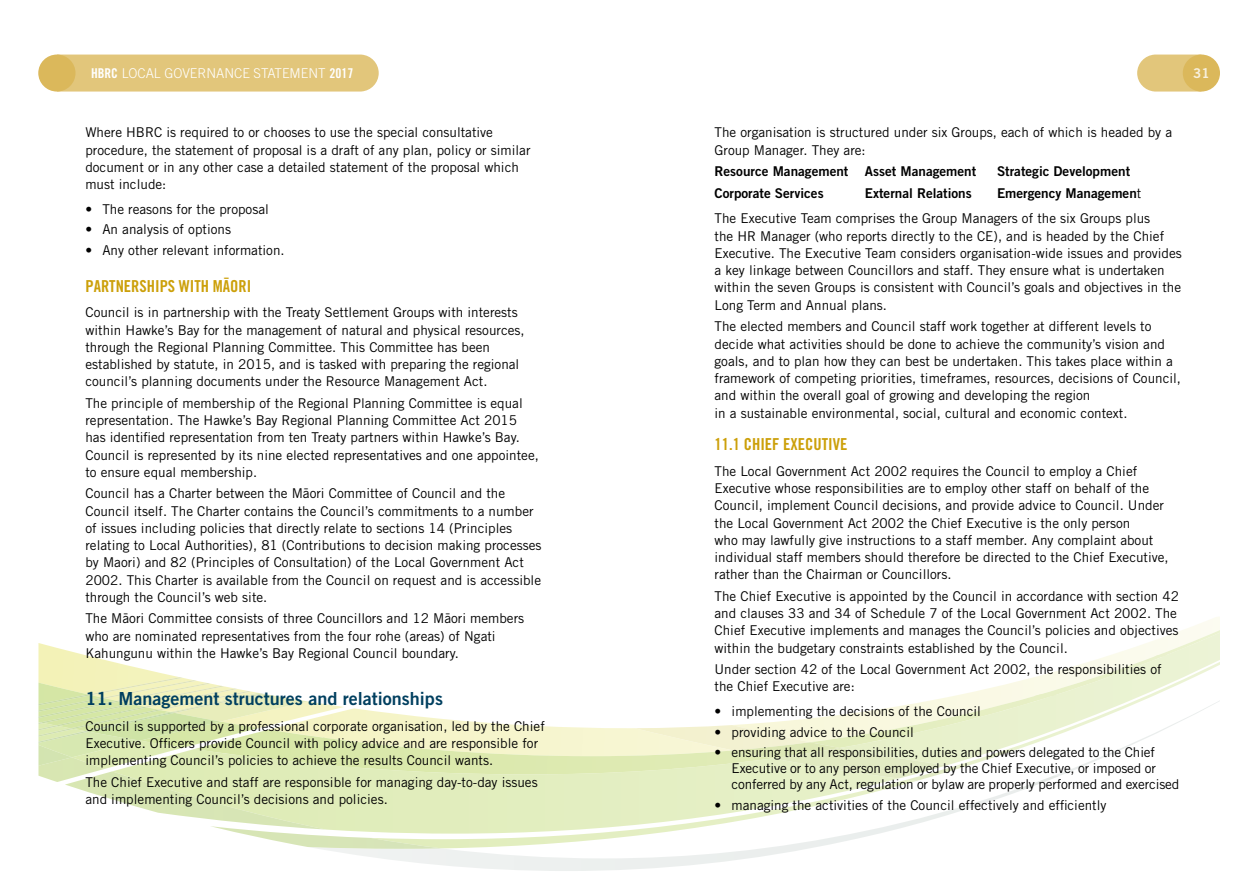
<style>
.page{position:relative;width:1259px;height:893px;background:#fff}
.page>*{position:absolute;margin:0;border:0;box-sizing:border-box;transform-origin:0 0}
.t1{font:18px "Trade Gothic LT Maori Bd 2";color:#003f5f}
.t2{font:16.5px "Trade Gothic LT Maori Bd Cn 20";color:#cca00a}
.t3{font:13.5px/17.2px "Trade Gothic LT Maori";color:#000}
.t4{font:13.5px "Trade Gothic LT Maori Bd 2";color:#000}
.t5{font:300 13.5px "Trade Gothic LT Maori";color:#fff}
.t6{font:13.5px "Trade Gothic LT Maori Bd 2";color:#fff}
.s1{font-family:"Trade Gothic LT Maori Bd Cn 20";font-weight:400}
.s2{font-family:"Trade Gothic LT Maori"}
</style>
<div class="page">
<div style="left:61px;top:55px;width:318px;height:37px;background:#e2c67b"></div>
<svg style="left:1137px;top:55px;width:60px;height:37px;background:#e4cb87"></svg>
<div style="left:1182px;top:55px;width:38px;height:37px;background:#dbb85b;border-radius:50%"></div>
<div style="left:38px;top:55px;width:37px;height:37px;background:#dbb85b;border-radius:50%"></div>
<svg style="left:323px;top:757px;width:781px;height:114px"></svg>
<img style="left:38px;top:757px;width:404px;height:92px">
<img style="left:567px;top:841px;width:280px;height:30px">
<img style="left:38px;top:743px;width:1097px;height:14px">
<img style="left:38px;top:745px;width:34px;height:21px">
<img style="left:38px;top:730px;width:1121px;height:13px">
<svg style="left:38px;top:643px;width:1133px;height:87px;background:#ecf1c7"></svg>
<img style="left:56px;top:617px;width:1164px;height:109px">
<svg style="left:158px;top:691px;width:93px;height:19px;background:#eceebf"></svg>
<svg style="left:38px;top:728px;width:36px;height:14px"></svg>
<img style="left:71px;top:710px;width:90px;height:19px">
<img style="left:634px;top:725px;width:176px;height:25px">
<img style="left:773px;top:748px;width:190px;height:33px">
<img style="left:733px;top:742px;width:106px;height:16px">
<img style="left:1014px;top:775px;width:46px;height:15px">
<p class="t5" style="left:91px;top:65px;width:264px"><span class="s1">HBRC</span> LOCAL GOVERNANCE STATEMENT <span class="s1">2017</span></p>
<p class="t6" style="left:1193px;top:65px;width:18px">31</p>
<p class="t3" style="left:85px;top:124px;width:447px">Where HBRC is required to or chooses to use the special consultative procedure, the statement of proposal is a draft of any plan, policy or similar document or in any other case a detailed statement of the proposal which must include:</p>
<p class="t3" style="left:85px;top:200px;width:185px">• The reasons for the proposal</p>
<p class="t3" style="left:85px;top:221px;width:147px">• An analysis of options</p>
<p class="t3" style="left:85px;top:241px;width:201px">• Any other relevant information.</p>
<p class="t2" style="left:85px;top:276px;width:167px">PARTNERSHIPS WITH MĀORI</p>
<p class="t3" style="left:85px;top:304px;width:441px">Council is in partnership with the Treaty Settlement Groups with interests within Hawke’s Bay for the management of natural and physical resources, through the Regional Planning Committee. This Committee has been established by statute, in 2015, and is tasked with preparing the regional council’s planning documents under the Resource Management Act.</p>
<p class="t3" style="left:85px;top:394px;width:455px">The principle of membership of the Regional Planning Committee is equal representation. The Hawke’s Bay Regional Planning Committee Act 2015 has identified representation from ten Treaty partners within Hawke’s Bay.<br>Council is represented by its nine elected representatives and one appointee, to ensure equal membership.</p>
<p class="t3" style="left:85px;top:485px;width:457px">Council has a Charter between the Māori Committee of Council and the Council itself. The Charter contains the Council’s commitments to a number of issues including policies that directly relate to sections 14 (Principles relating to Local Authorities), 81 (Contributions to decision making processes by Maori) and 82 (Principles of Consultation) of the Local Government Act 2002. This Charter is available from the Council on request and is accessible through the Council’s web site.</p>
<p class="t3" style="left:85px;top:610px;width:440px">The Māori Committee consists of three Councillors and 12 Māori members who are nominated representatives from the four rohe (areas) of Ngati<br>Kahungunu within the Hawke’s Bay Regional Council boundary.</p>
<h1 class="t1" style="left:85px;top:687px;width:359px">11. Management structures and relationships</h1>
<p class="t3" style="left:85px;top:717px;width:461px">Council is supported by a professional corporate organisation, led by the Chief<br>Executive. Officers provide Council with policy advice and are responsible for implementing Council’s policies to achieve the results Council wants.</p>
<p class="t3" style="left:85px;top:773px;width:454px">The Chief Executive and staff are responsible for managing day-to-day issues and implementing Council’s decisions and policies.</p>
<p class="t3" style="left:714px;top:124px;width:459px">The organisation is structured under six Groups, each of which is headed by a<br>Group Manager. They are:</p>
<p class="t4" style="left:714px;top:163px;width:263px">Resource Management Asset Management</p>
<p class="t4" style="left:997px;top:163px;width:135px">Strategic Development</p>
<p class="t4" style="left:714px;top:185px;width:111px">Corporate Services</p>
<p class="t4" style="left:865px;top:185px;width:108px">External Relations</p>
<p class="t4" style="left:997px;top:185px;width:146px">Emergency Managemen<span class="s2">t</span></p>
<p class="t3" style="left:714px;top:210px;width:469px">The Executive Team comprises the Group Managers of the six Groups plus<br>the HR Manager (who reports directly to the CE), and is headed by the Chief Executive. The Executive Team considers organisation-wide issues and provides a key linkage between Councillors and staff. They ensure what is undertaken within the seven Groups is consistent with Council’s goals and objectives in the Long Term and Annual plans.</p>
<p class="t3" style="left:714px;top:318px;width:468px">The elected members and Council staff work together at different levels to decide what activities should be done to achieve the community’s vision and goals, and to plan how they can best be undertaken. This takes place within a framework of competing priorities, timeframes, resources, decisions of Council, and within the overall goal of growing and developing the region<br>in a sustainable environmental, social, cultural and economic context.</p>
<p class="t2" style="left:714px;top:434px;width:134px">11.1 CHIEF EXECUTIVE</p>
<p class="t3" style="left:714px;top:462px;width:456px">The Local Government Act 2002 requires the Council to employ a Chief Executive whose responsibilities are to employ other staff on behalf of the Council, implement Council decisions, and provide advice to Council. Under the Local Government Act 2002 the Chief Executive is the only person<br>who may lawfully give instructions to a staff member. Any complaint about individual staff members should therefore be directed to the Chief Executive, rather than the Chairman or Councillors.</p>
<p class="t3" style="left:714px;top:587px;width:466px">The Chief Executive is appointed by the Council in accordance with section 42 and clauses 33 and 34 of Schedule 7 of the Local Government Act 2002. The Chief Executive implements and manages the Council’s policies and objectives within the budgetary constraints established by the Council.</p>
<p class="t3" style="left:714px;top:660px;width:448px">Under section 42 of the Local Government Act 2002, the responsibilities of the Chief Executive are:</p>
<p class="t3" style="left:714px;top:702px;width:268px">• implementing the decisions of the Council</p>
<p class="t3" style="left:714px;top:723px;width:201px">• providing advice to the Council</p>
<p class="t3" style="left:731px;top:744px;width:449px;line-height:16.2px;text-indent:-17px">• ensuring that all responsibilities, duties and powers delegated to the Chief<br>Executive or to any person employed by the Chief Executive, or imposed or conferred by any Act, regulation or bylaw are properly performed and exercised</p>
<p class="t3" style="left:714px;top:796px;width:393px">• managing the activities of the Council effectively and efficiently</p>
</div>
